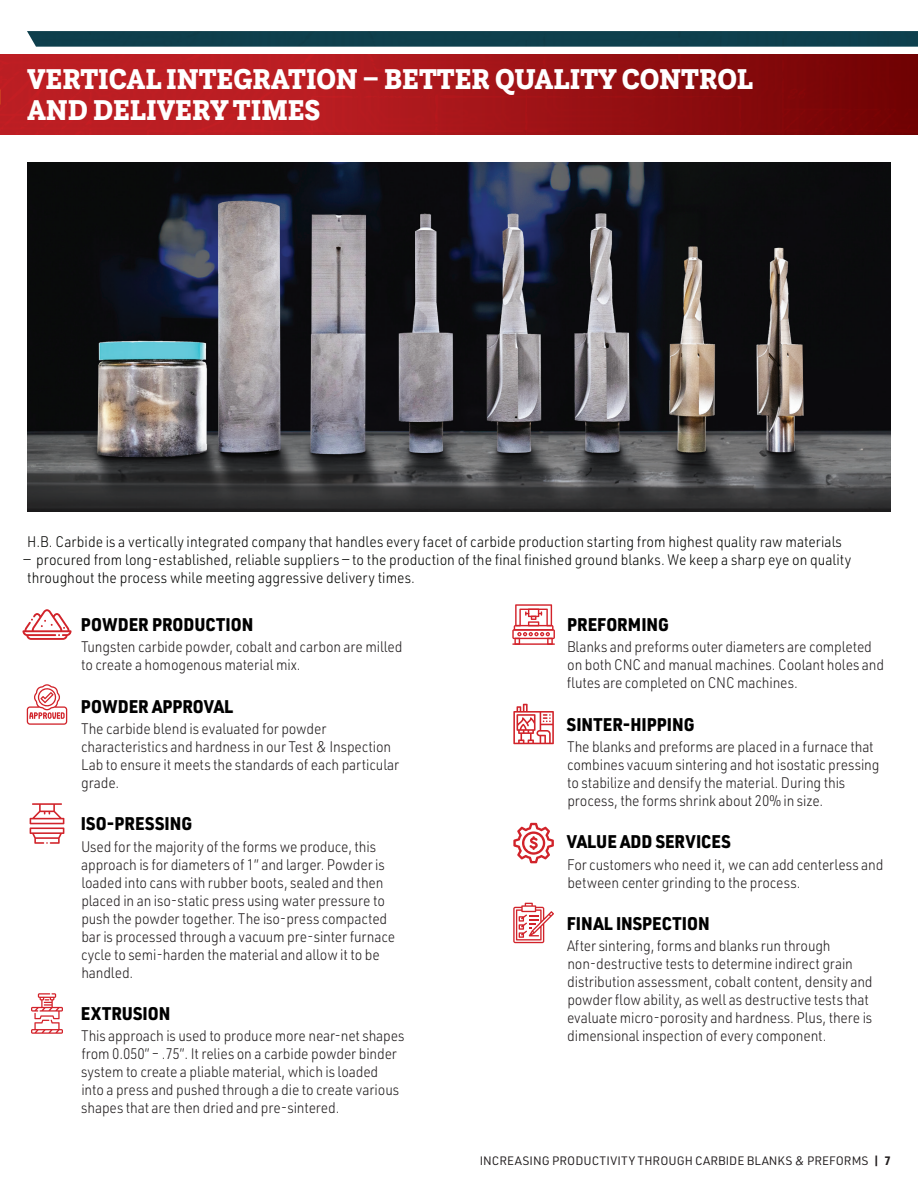
<style>
.page{position:relative;width:918px;height:1188px;background:#fff}
.page>*{position:absolute;margin:0;border:0;box-sizing:border-box;transform-origin:0 0}
.t1{font:900 30px/31.2px "Questa Slab";color:#fff;scale:.91 1}
.t2{font:900 18px "URWDIN";color:#010101;scale:.91 1}
.t3{font:300 15px/18px "URWDIN";letter-spacing:-.01em;color:#231f20;scale:.91 1}
.t4{font:300 15px/18px "URWDIN";color:#040503;scale:.91 1}
.t5{font:12px "URWDIN";color:#231f20}
.s1{font-weight:700}
</style>
<div class="page">
<img style="left:27px;top:31px;width:891px;height:16px">
<div style="left:0;top:54px;width:318px;height:81px;background:#bb1e23"></div>
<div style="left:318px;top:54px;width:600px;height:81px;background:linear-gradient(to right,#bb1d22,#700102)"></div>
<img style="left:27px;top:162px;width:864px;height:350px">
<svg style="left:22px;top:609px;width:50px;height:31px"></svg>
<svg style="left:512px;top:604px;width:43px;height:41px"></svg>
<svg style="left:27px;top:684px;width:40px;height:41px"></svg>
<svg style="left:30px;top:803px;width:34px;height:41px"></svg>
<svg style="left:513px;top:704px;width:41px;height:40px"></svg>
<svg style="left:513px;top:823px;width:41px;height:40px"></svg>
<svg style="left:513px;top:903px;width:41px;height:40px"></svg>
<svg style="left:31px;top:993px;width:32px;height:41px"></svg>
<h1 class="t1" style="left:27px;top:63px;width:799px">VERTICAL INTEGRATION – BETTER QUALITY CONTROL<br>AND DELIVERY TIMES</h1>
<p class="t4" style="left:27px;top:533px;width:897px">H.B. Carbide is a vertically integrated company that handles every facet of carbide production starting from highest quality raw materials</p>
<p class="t4" style="left:23px;top:551px;width:911px">— procured from long-established, reliable suppliers — to the production of the final finished ground blanks. We keep a sharp eye on quality throughout the process while meeting aggressive delivery times.</p>
<p class="t2" style="left:81px;top:612px;width:191px">POWDER PRODUCTION</p>
<p class="t3" style="left:81px;top:637px;width:355px">Tungsten carbide powder, cobalt and carbon are milled to create a homogenous material mix.</p>
<p class="t2" style="left:81px;top:694px;width:169px">POWDER APPROVAL</p>
<p class="t3" style="left:81px;top:719px;width:351px">The carbide blend is evaluated for powder characteristics and hardness in our Test &amp; Inspection Lab to ensure it meets the standards of each particular grade.</p>
<p class="t2" style="left:81px;top:811px;width:124px">ISO-PRESSING</p>
<p class="t3" style="left:81px;top:837px;width:347px">Used for the majority of the forms we produce, this approach is for diameters of 1” and larger. Powder is loaded into cans with rubber boots, sealed and then placed in an iso-static press using water pressure to push the powder together. The iso-press compacted bar is processed through a vacuum pre-sinter furnace cycle to semi-harden the material and allow it to be handled.</p>
<p class="t2" style="left:81px;top:1001px;width:100px">EXTRUSION</p>
<p class="t3" style="left:81px;top:1027px;width:357px">This approach is used to produce more near-net shapes from 0.050” – .75”. It relies on a carbide powder binder system to create a pliable material, which is loaded<br>into a press and pushed through a die to create various shapes that are then dried and pre-sintered.</p>
<p class="t2" style="left:567px;top:612px;width:114px">PREFORMING</p>
<p class="t3" style="left:567px;top:637px;width:350px">Blanks and preforms outer diameters are completed on both CNC and manual machines. Coolant holes and flutes are completed on CNC machines.</p>
<p class="t2" style="left:567px;top:712px;width:142px">SINTER-HIPPING</p>
<p class="t3" style="left:567px;top:737px;width:345px">The blanks and preforms are placed in a furnace that combines vacuum sintering and hot isostatic pressing to stabilize and densify the material. During this process, the forms shrink about 20% in size.</p>
<p class="t2" style="left:567px;top:829px;width:182px">VALUE ADD SERVICES</p>
<p class="t3" style="left:567px;top:855px;width:349px">For customers who need it, we can add centerless and between center grinding to the process.</p>
<p class="t2" style="left:567px;top:911px;width:158px">FINAL INSPECTION</p>
<p class="t3" style="left:567px;top:937px;width:337px">After sintering, forms and blanks run through non-destructive tests to determine indirect grain distribution assessment, cobalt content, density and powder flow ability, as well as destructive tests that evaluate micro-porosity and hardness. Plus, there is dimensional inspection of every component.</p>
<p class="t5" style="left:480px;top:1153px;width:413px">INCREASING PRODUCTIVITY THROUGH CARBIDE BLANKS &amp; PREFORMS <span class="s1">| 7</span></p>
</div>
